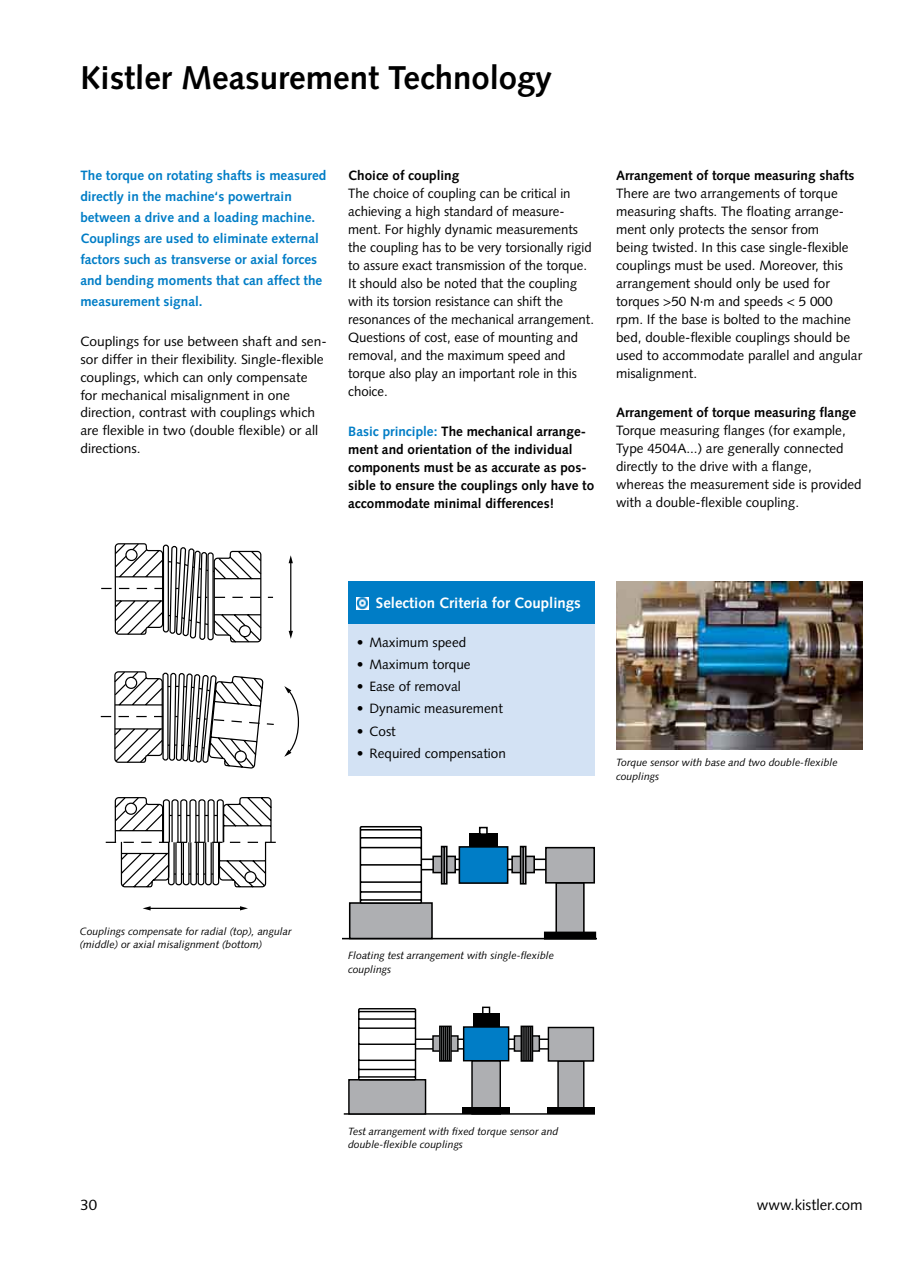
<style>
.page{position:relative;width:918px;height:1263px;background:#fff}
.page>*{position:absolute;margin:0;border:0;box-sizing:border-box;transform-origin:0 0}
.t1{font:700 33px "Syntax LT Std";color:#000}
.t2{font:700 15px "Syntax LT Std";color:#fff}
.t3{font:15px "Syntax LT Std";color:#000}
.t4{font:13.5px/18px "Syntax LT Std";color:#000}
.t5{font:700 13.5px/18px "Syntax LT Std";color:#000}
.t6{font:700 13.5px/21px "Syntax LT Std";color:#007dc6}
.t7{font:italic 10.5px/13.5px "Syntax LT Std";color:#000}
.s1{color:#007dc6}
</style>
<div class="page">
<div style="left:348px;top:624px;width:247px;height:152px;background:#d3e2f4"></div>
<div style="left:348px;top:581px;width:247px;height:43px;background:#007dc6"></div>
<svg style="left:357px;top:597px;width:12px;height:12px"></svg>
<svg style="left:101px;top:543px;width:192px;height:100px"></svg>
<div style="left:126px;top:549px;width:11px;height:11px;background:#fff;border-radius:50%"></div>
<div style="left:125px;top:549px;width:13px;height:12px;border:1px solid #000;border-radius:50%"></div>
<div style="left:239px;top:626px;width:11px;height:11px;background:#fff;border-radius:50%"></div>
<div style="left:239px;top:625px;width:12px;height:12px;border:1px solid #000;border-radius:50%"></div>
<svg style="left:101px;top:671px;width:198px;height:98px"></svg>
<div style="left:235px;top:751px;width:11px;height:11px;background:#fff;border-radius:50%"></div>
<div style="left:235px;top:750px;width:12px;height:13px;border:1px solid #000;border-radius:50%"></div>
<div style="left:126px;top:677px;width:11px;height:11px;background:#fff;border-radius:50%"></div>
<div style="left:125px;top:677px;width:12px;height:12px;border:1px solid #000;border-radius:50%"></div>
<hr style="left:149px;top:908px;width:92px;height:1px;background:#000">
<svg style="left:240px;top:906px;width:8px;height:4px"></svg>
<svg style="left:143px;top:906px;width:8px;height:4px"></svg>
<svg style="left:106px;top:797px;width:170px;height:91px"></svg>
<div style="left:125px;top:803px;width:11px;height:11px;background:#fff;border-radius:50%"></div>
<div style="left:125px;top:803px;width:12px;height:12px;border:1px solid #000;border-radius:50%"></div>
<svg style="left:245px;top:872px;width:11px;height:11px"></svg>
<div style="left:244px;top:871px;width:13px;height:12px;border:1px solid #000;border-radius:50%"></div>
<hr style="left:342px;top:938px;width:254px;height:1px;background:#000">
<div style="left:469px;top:833px;width:29px;height:15px;background:#000"></div>
<div style="left:414px;top:858px;width:138px;height:12px;background:#fff;border:2px solid #000"></div>
<div style="left:459px;top:846px;width:49px;height:38px;background:#007dc6;border:2px solid #000"></div>
<div style="left:350px;top:903px;width:82px;height:35px;background:#aeafb2"></div>
<div style="left:349px;top:902px;width:84px;height:37px;border:2px solid #000"></div>
<div style="left:556px;top:883px;width:28px;height:55px;background:#aeafb2"></div>
<div style="left:555px;top:882px;width:30px;height:57px;border:2px solid #000"></div>
<div style="left:546px;top:848px;width:48px;height:35px;background:#aeafb2"></div>
<div style="left:545px;top:847px;width:50px;height:36px;border:2px solid #000"></div>
<div style="left:545px;top:932px;width:50px;height:7px;background:#000"></div>
<div style="left:544px;top:931px;width:52px;height:8px;border:2px solid #000"></div>
<div style="left:432px;top:855px;width:24px;height:18px;background:#aeafb2;border:2px solid #000"></div>
<div style="left:511px;top:855px;width:24px;height:18px;background:#aeafb2;border:2px solid #000"></div>
<svg style="left:519px;top:845px;width:8px;height:40px"></svg>
<svg style="left:440px;top:845px;width:8px;height:40px"></svg>
<div style="left:479px;top:827px;width:9px;height:8px;border:2px solid #000"></div>
<svg style="left:359px;top:826px;width:64px;height:78px"></svg>
<svg style="left:344px;top:1006px;width:251px;height:109px"></svg>
<img style="left:616px;top:581px;width:247px;height:168px">
<h1 class="t1" style="left:80px;top:58px;width:473px">Kistler Measurement Technology</h1>
<p class="t6" style="left:80px;top:165px;width:247px">The torque on rotating shafts is measured directly in the machine‘s powertrain between a drive and a loading machine.<br>Couplings are used to eliminate external factors such as transverse or axial forces and bending moments that can affect the measurement signal.</p>
<p class="t4" style="left:80px;top:332px;width:248px">Couplings for use between shaft and sen&shy;sor differ in their flexibility. Single-flexible couplings, which can only compensate for mechanical misalignment in one direction, contrast with couplings which are flexible in two (double flexible) or all directions.</p>
<p class="t5" style="left:348px;top:167px;width:113px">Choice of coupling</p>
<p class="t4" style="left:348px;top:185px;width:247px">The choice of coupling can be critical in achieving a high standard of measure&shy;ment. For highly dynamic measurements the coupling has to be very torsionally rigid to assure exact transmission of the torque.<br>It should also be noted that the coupling with its torsion resistance can shift the resonances of the mechanical arrangement.<br>Questions of cost, ease of mounting and removal, and the maximum speed and torque also play an important role in this choice.</p>
<p class="t5" style="left:348px;top:422px;width:248px"><span class="s1">Basic principle:</span> The mechanical arrange&shy;ment and orientation of the individual components must be as accurate as pos&shy;sible to ensure the couplings only have to accommodate minimal differences!</p>
<p class="t5" style="left:616px;top:167px;width:240px">Arrangement of torque measuring shafts</p>
<p class="t4" style="left:616px;top:185px;width:248px">There are two arrangements of torque measuring shafts. The floating arrange&shy;ment only protects the sensor from<br>being twisted. In this case single-flexible couplings must be used. Moreover, this arrangement should only be used for torques &gt;50 N∙m and speeds &lt; 5 000 rpm. If the base is bolted to the machine bed, double-flexible couplings should be used to accommodate parallel and angular misalignment.</p>
<p class="t5" style="left:616px;top:404px;width:242px">Arrangement of torque measuring flange</p>
<p class="t4" style="left:616px;top:422px;width:247px">Torque measuring flanges (for example, Type 4504A...) are generally connected directly to the drive with a flange, whereas the measurement side is provided with a double-flexible coupling.</p>
<p class="t2" style="left:376px;top:595px;width:207px">Selection Criteria for Couplings</p>
<p class="t4" style="left:357px;top:633px;width:111px">• Maximum speed</p>
<p class="t4" style="left:357px;top:655px;width:115px">• Maximum torque</p>
<p class="t4" style="left:357px;top:677px;width:106px">• Ease of removal</p>
<p class="t4" style="left:357px;top:700px;width:148px">• Dynamic measurement</p>
<p class="t4" style="left:357px;top:722px;width:41px">• Cost</p>
<p class="t4" style="left:357px;top:744px;width:151px">• Required compensation</p>
<p class="t7" style="left:616px;top:756px;width:223px">Torque sensor with base and two double-flexible couplings</p>
<p class="t7" style="left:80px;top:924px;width:213px">Couplings compensate for radial (top), angular (middle) or axial misalignment (bottom)</p>
<p class="t7" style="left:348px;top:949px;width:207px">Floating test arrangement with single-flexible couplings</p>
<p class="t7" style="left:348px;top:1124px;width:212px">Test arrangement with fixed torque sensor and double-flexible couplings</p>
<p class="t3" style="left:80px;top:1196px;width:18px">30</p>
<p class="t3" style="left:757px;top:1196px;width:108px">www.kistler.com</p>
</div>
